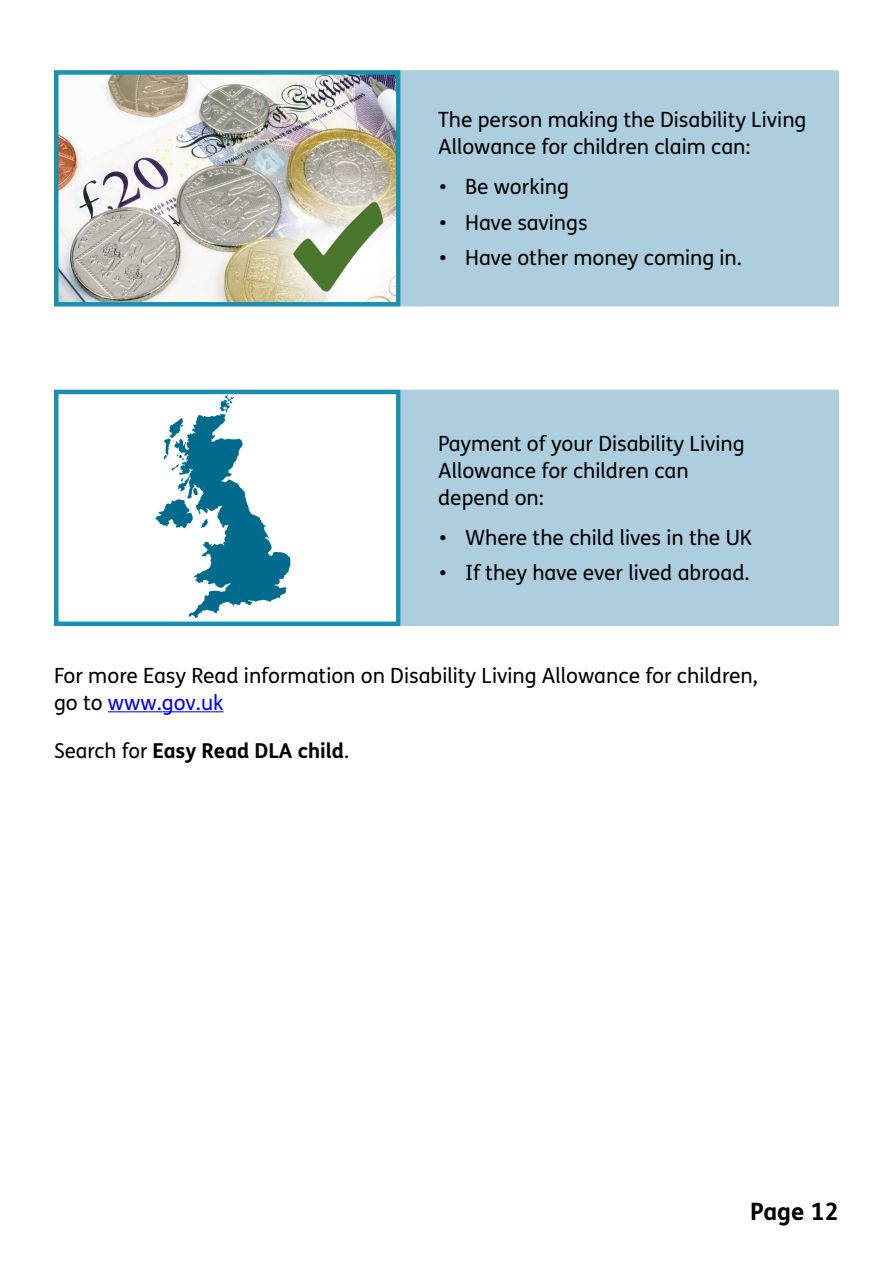
<style>
.page{position:relative;width:893px;height:1263px;background:#fff}
.page>*{position:absolute;margin:0;border:0;box-sizing:border-box;transform-origin:0 0}
.t1{font:700 24px "FS Me";color:#000}
.BulletSentence{font:21px/27px "FS Me";color:#000}
.Bullet{font:21px "FS Me";color:#000}
.Hyperlink{font:21px/27px "FS Me";color:#000}
.ParagraphOutsideBox{font:700 20.55px "FS Me";color:#000}
.s1{color:#00f}
.s2{font-weight:400}
</style>
<div class="page">
<div style="left:401px;top:390px;width:438px;height:236px;background:#accede"></div>
<div style="left:401px;top:70px;width:438px;height:236px;background:#accede"></div>
<img style="left:59px;top:75px;width:337px;height:226px">
<div style="left:54px;top:70px;width:347px;height:236px;border:4px solid #1991ae"></div>
<img style="left:155px;top:395px;width:136px;height:224px">
<div style="left:54px;top:390px;width:347px;height:236px;border:4px solid #1991ae"></div>
<hr style="left:108px;top:711px;width:116px;height:1px;background:#00f">
<p class="BulletSentence" style="left:438px;top:106px;width:370px">The person making the Disability Living<br>Allowance for children claim can:</p>
<p class="Bullet" style="left:440px;top:172px;width:131px">• Be working</p>
<p class="Bullet" style="left:440px;top:208px;width:150px">• Have savings</p>
<p class="Bullet" style="left:440px;top:243px;width:304px">• Have other money coming in.</p>
<p class="BulletSentence" style="left:438px;top:430px;width:308px">Payment of your Disability Living<br>Allowance for children can depend on:</p>
<p class="Bullet" style="left:440px;top:523px;width:314px">• Where the child lives in the UK</p>
<p class="Bullet" style="left:440px;top:558px;width:312px">• If they have ever lived abroad.</p>
<p class="Hyperlink" style="left:54px;top:661px;width:705px">For more Easy Read information on Disability Living Allowance for children, go to <span class="s1">www.gov.uk</span></p>
<p class="ParagraphOutsideBox" style="left:54px;top:735px;width:296px"><span class="s2">Search for</span> Easy Read DLA child<span class="s2">.</span></p>
<p class="t1" style="left:750px;top:1193px;width:90px">Page 12</p>
</div>
